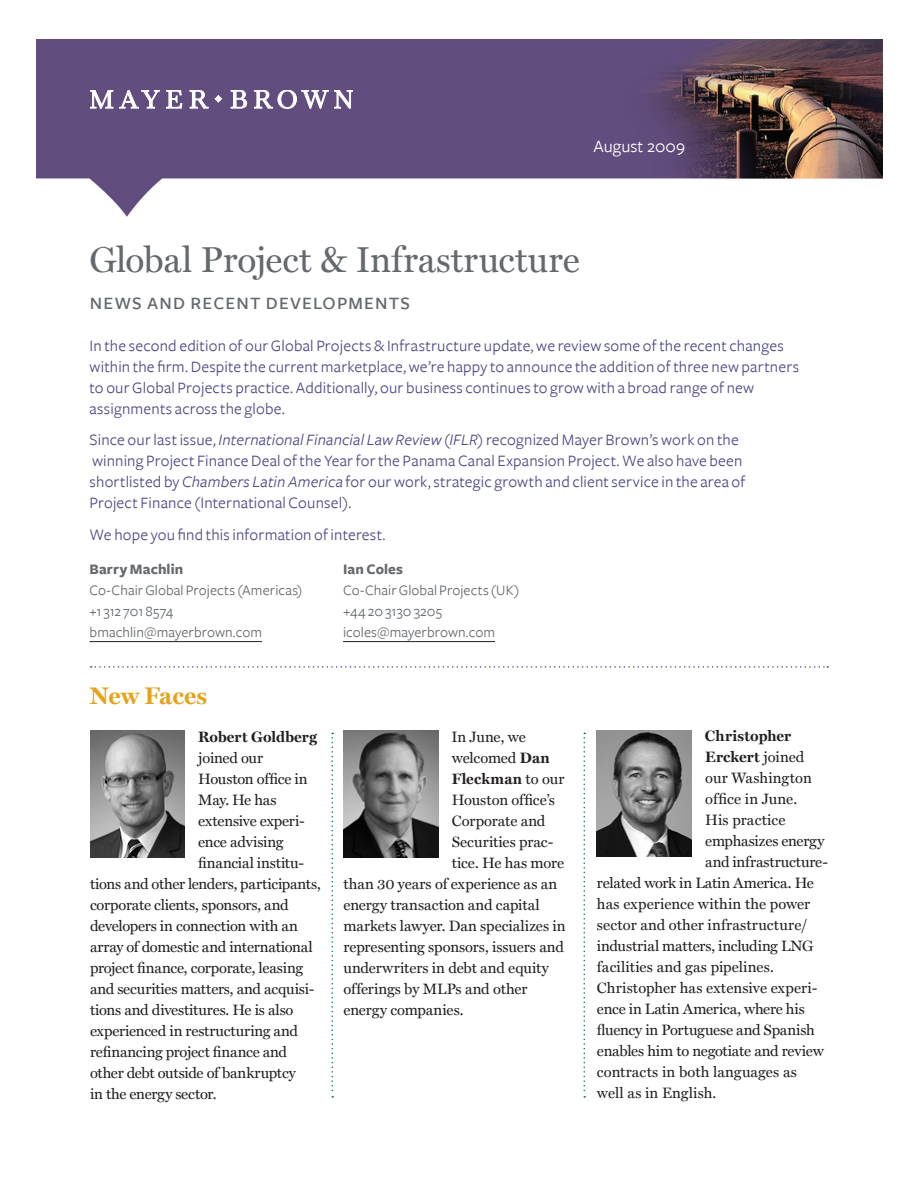
<style>
.page{position:relative;width:918px;height:1188px;background:#fff}
.page>*{position:absolute;margin:0;border:0;box-sizing:border-box;transform-origin:0 0}
.Head{font:36px "Miller Text";color:#64696d}
.SubTitle_1{font:24px "Freight Sans Medium SC";color:#64696d}
.Section_Head{font:700 24px "Miller Text";color:#e6a218}
.Date{font:18px "Freight Sans";color:#fff}
.Section_Intro_Text{font:16.5px/21px "Freight Sans";letter-spacing:.01em;color:#4d4a84}
.Body_copy{font:15px "Miller Text";letter-spacing:-.01em;color:#231f20}
.Body_copy-2{font:15px "Miller Text";letter-spacing:.01em;color:#231f20}
.Callout_1-column_Rom{font:15px "Freight Sans";letter-spacing:.005em;color:#64696d}
.Body_copy-3{font:700 15px "Miller Text";letter-spacing:.01em;color:#231f20}
.Callout_1-column_Rom-2{font:700 15px "Freight Sans";letter-spacing:.01em;color:#64696d}
.s1{font-style:italic}
.s2{font-weight:700}
.s3{font-weight:400}
</style>
<div class="page">
<img style="left:37px;top:39px;width:846px;height:177px">
<svg style="left:90px;top:90px;width:263px;height:18px"></svg>
<img style="left:90px;top:731px;width:95px;height:126px">
<img style="left:343px;top:731px;width:95px;height:126px">
<img style="left:597px;top:731px;width:94px;height:126px">
<svg style="left:91px;top:666px;width:737px;height:2px"></svg>
<hr style="left:90px;top:641px;width:172px;height:1px;background:#231f20">
<hr style="left:343px;top:641px;width:152px;height:1px;background:#231f20">
<svg style="left:332px;top:733px;width:1px;height:365px"></svg>
<svg style="left:584px;top:733px;width:1px;height:365px"></svg>
<p class="Date" style="left:594px;top:136px;width:93px">August 2009</p>
<p class="Head" style="left:90px;top:238px;width:492px">Global Project &amp; Infrastructure</p>
<p class="SubTitle_1" style="left:90px;top:288px;width:322px">news and recent developments</p>
<p class="Section_Intro_Text" style="left:90px;top:335px;width:711px">In the second edition of our Global Projects &amp; Infrastructure update, we review some of the recent changes within the firm. Despite the current marketplace, we’re happy to announce the addition of three new partners to our Global Projects practice. Additionally, our business continues to grow with a broad range of new assignments across the globe.</p>
<p class="Section_Intro_Text" style="left:90px;top:430px;width:657px">Since our last issue, <span class="s1">International Financial Law Review (IFLR)</span> recognized Mayer Brown’s work on the winning Project Finance Deal of the Year for the Panama Canal Expansion Project. We also have been shortlisted by <span class="s1">Chambers Latin America</span> for our work, strategic growth and client service in the area of Project Finance (International Counsel).</p>
<p class="Section_Intro_Text" style="left:90px;top:524px;width:297px">We hope you find this information of interest.</p>
<p class="Callout_1-column_Rom-2" style="left:90px;top:561px;width:95px">Barry Machlin</p>
<p class="Callout_1-column_Rom-2" style="left:343px;top:561px;width:61px">Ian Coles</p>
<p class="Callout_1-column_Rom" style="left:90px;top:582px;width:214px">Co-Chair Global Projects (Americas)</p>
<p class="Callout_1-column_Rom" style="left:343px;top:582px;width:178px">Co-Chair Global Projects (UK)</p>
<p class="Callout_1-column_Rom" style="left:90px;top:603px;width:85px">+1 312 701 8574</p>
<p class="Callout_1-column_Rom" style="left:343px;top:603px;width:100px">+44 20 3130 3205</p>
<p class="Callout_1-column_Rom" style="left:90px;top:624px;width:174px">bmachlin@mayerbrown.com</p>
<p class="Callout_1-column_Rom" style="left:343px;top:624px;width:153px">icoles@mayerbrown.com</p>
<p class="Section_Head" style="left:90px;top:681px;width:119px">New Faces</p>
<p class="Body_copy-3" style="left:198px;top:728px;width:121px">Robert Goldberg</p>
<p class="Body_copy" style="left:198px;top:749px;width:66px">joined our</p>
<p class="Body_copy" style="left:198px;top:770px;width:111px">Houston office in</p>
<p class="Body_copy" style="left:198px;top:791px;width:80px">May. He has</p>
<p class="Body_copy" style="left:198px;top:812px;width:108px">extensive experi-</p>
<p class="Body_copy" style="left:198px;top:833px;width:87px">ence advising</p>
<p class="Body_copy" style="left:198px;top:854px;width:107px">financial institu-</p>
<p class="Body_copy" style="left:90px;top:875px;width:232px">tions and other lenders, participants,</p>
<p class="Body_copy" style="left:90px;top:896px;width:200px">corporate clients, sponsors, and</p>
<p class="Body_copy" style="left:90px;top:917px;width:209px">developers in connection with an</p>
<p class="Body_copy" style="left:90px;top:938px;width:224px">array of domestic and international</p>
<p class="Body_copy" style="left:90px;top:959px;width:215px">project finance, corporate, leasing</p>
<p class="Body_copy" style="left:90px;top:980px;width:226px">and securities matters, and acquisi-</p>
<p class="Body_copy" style="left:90px;top:1001px;width:205px">tions and divestitures. He is also</p>
<p class="Body_copy" style="left:90px;top:1022px;width:210px">experienced in restructuring and</p>
<p class="Body_copy" style="left:90px;top:1043px;width:199px">refinancing project finance and</p>
<p class="Body_copy" style="left:90px;top:1064px;width:207px">other debt outside of bankruptcy</p>
<p class="Body_copy" style="left:90px;top:1085px;width:128px">in the energy sector.</p>
<p class="Body_copy" style="left:451px;top:728px;width:76px">In June, we</p>
<p class="Body_copy" style="left:452px;top:749px;width:100px">welcomed <span class="s2">Dan</span></p>
<p class="Body_copy-3" style="left:452px;top:770px;width:114px">Fleckman <span class="s3">to our</span></p>
<p class="Body_copy" style="left:452px;top:791px;width:105px">Houston office’s</p>
<p class="Body_copy" style="left:452px;top:812px;width:95px">Corporate and</p>
<p class="Body_copy" style="left:452px;top:833px;width:103px">Securities prac-</p>
<p class="Body_copy" style="left:452px;top:854px;width:114px">tice. He has more</p>
<p class="Body_copy" style="left:343px;top:875px;width:215px">than 30 years of experience as an</p>
<p class="Body_copy" style="left:343px;top:896px;width:198px">energy transaction and capital</p>
<p class="Body_copy" style="left:343px;top:917px;width:224px">markets lawyer. Dan specializes in</p>
<p class="Body_copy" style="left:343px;top:938px;width:222px">representing sponsors, issuers and</p>
<p class="Body_copy" style="left:343px;top:959px;width:207px">underwriters in debt and equity</p>
<p class="Body_copy" style="left:343px;top:980px;width:185px">offerings by MLPs and other</p>
<p class="Body_copy" style="left:343px;top:1001px;width:121px">energy companies.</p>
<p class="Body_copy-3" style="left:705px;top:727px;width:88px">Christopher</p>
<p class="Body_copy-3" style="left:705px;top:748px;width:101px">Erckert <span class="s3">joined</span></p>
<p class="Body_copy-2" style="left:705px;top:769px;width:108px">our Washington</p>
<p class="Body_copy-2" style="left:705px;top:790px;width:93px">office in June.</p>
<p class="Body_copy-2" style="left:705px;top:811px;width:82px">His practice</p>
<p class="Body_copy" style="left:705px;top:832px;width:121px">emphasizes energy</p>
<p class="Body_copy" style="left:705px;top:853px;width:124px">and infrastructure-</p>
<p class="Body_copy" style="left:597px;top:874px;width:218px">related work in Latin America. He</p>
<p class="Body_copy" style="left:597px;top:895px;width:215px">has experience within the power</p>
<p class="Body_copy-2" style="left:597px;top:916px;width:212px">sector and other infrastructure/</p>
<p class="Body_copy" style="left:597px;top:937px;width:218px">industrial matters, including LNG</p>
<p class="Body_copy-2" style="left:597px;top:958px;width:178px">facilities and gas pipelines.</p>
<p class="Body_copy-2" style="left:597px;top:979px;width:222px">Christopher has extensive experi-</p>
<p class="Body_copy" style="left:597px;top:1000px;width:209px">ence in Latin America, where his</p>
<p class="Body_copy" style="left:597px;top:1021px;width:219px">fluency in Portuguese and Spanish</p>
<p class="Body_copy" style="left:597px;top:1042px;width:228px">enables him to negotiate and review</p>
<p class="Body_copy-2" style="left:597px;top:1063px;width:202px">contracts in both languages as</p>
<p class="Body_copy-2" style="left:597px;top:1084px;width:121px">well as in English.</p>
</div>
